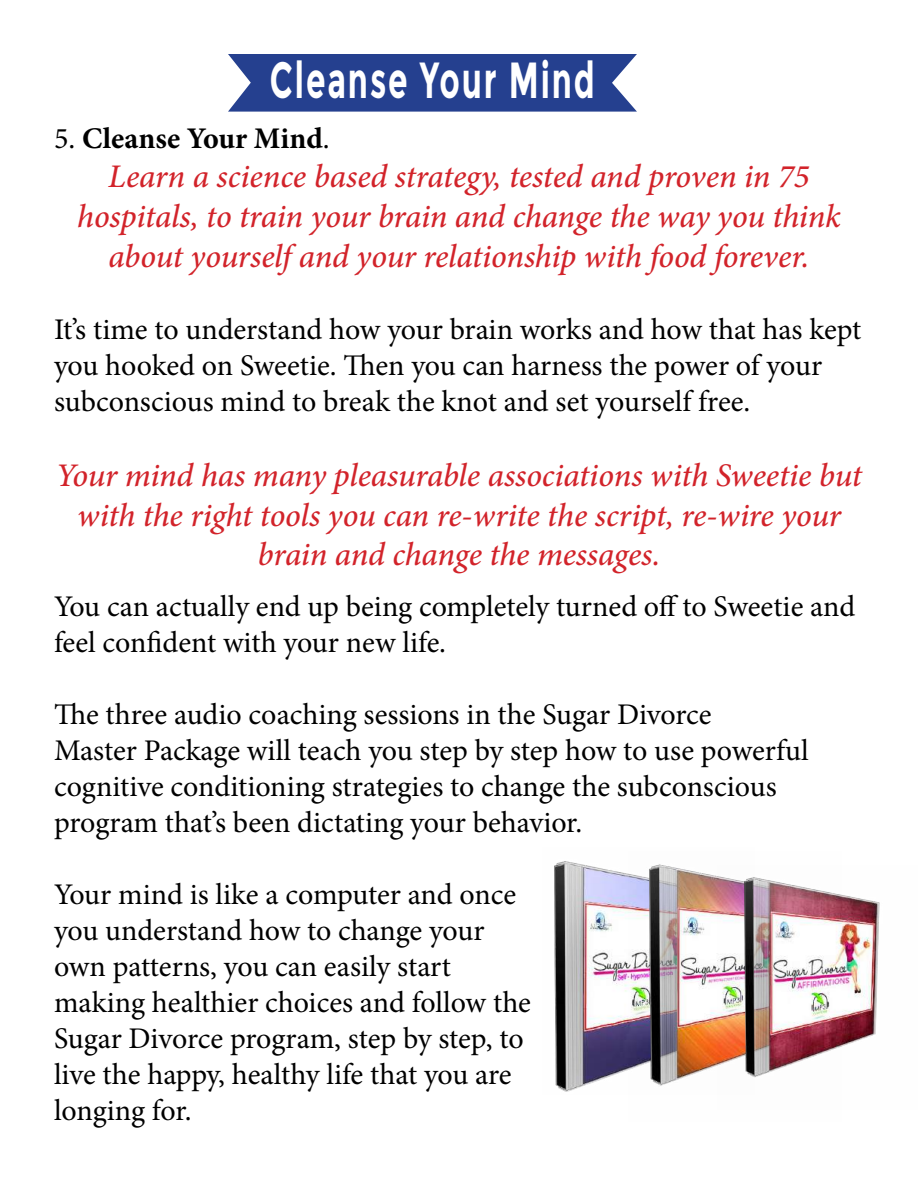
<style>
.page{position:relative;width:918px;height:1188px;background:#fff}
.page>*{position:absolute;margin:0;border:0;box-sizing:border-box;transform-origin:0 0}
.t1{font:700 50.7px "Montserrat";letter-spacing:.06em;color:#fff;scale:.62 1}
.t2{font:italic 500 33px/39.6px "Minion Pro";letter-spacing:-.01em;color:#d2232a;text-align:center}
.t3{font:30px/36px "Minion Pro";letter-spacing:-.005em;color:#000}
.t4{font:700 30px "Minion Pro";color:#000}
.s1{font-weight:400}
</style>
<div class="page">
<svg style="left:228px;top:54px;width:409px;height:58px;background:#334c96"></svg>
<img style="left:554px;top:861px;width:74px;height:231px">
<img style="left:628px;top:864px;width:89px;height:222px">
<img style="left:717px;top:876px;width:163px;height:202px">
<h1 class="t1" style="left:270px;top:50px;width:526px">Cleanse Your Mind</h1>
<p class="t4" style="left:54px;top:117px;width:277px"><span class="s1">5.</span> Cleanse Your Mind<span class="s1">.</span></p>
<p class="t2" style="left:77px;top:157px;width:765px">Learn a science based strategy, tested and proven in 75 hospitals, to train your brain and change the way you think about yourself and your relationship with food forever.</p>
<p class="t3" style="left:54px;top:311px;width:809px">It’s time to understand how your brain works and how that has kept you hooked on Sweetie. Then you can harness the power of your subconscious mind to break the knot and set yourself free.</p>
<p class="t2" style="left:56px;top:456px;width:808px">Your mind has many pleasurable associations with Sweetie but with the right tools you can re-write the script, re-wire your brain and change the messages.</p>
<p class="t3" style="left:54px;top:588px;width:803px">You can actually end up being completely turned off to Sweetie and feel confident with your new life.</p>
<p class="t3" style="left:54px;top:696px;width:756px">The three audio coaching sessions in the Sugar Divorce<br>Master Package will teach you step by step how to use powerful cognitive conditioning strategies to change the subconscious program that’s been dictating your behavior.</p>
<p class="t3" style="left:54px;top:876px;width:478px">Your mind is like a computer and once you understand how to change your own patterns, you can easily start making healthier choices and follow the Sugar Divorce program, step by step, to live the happy, healthy life that you are longing for.</p>
</div>
